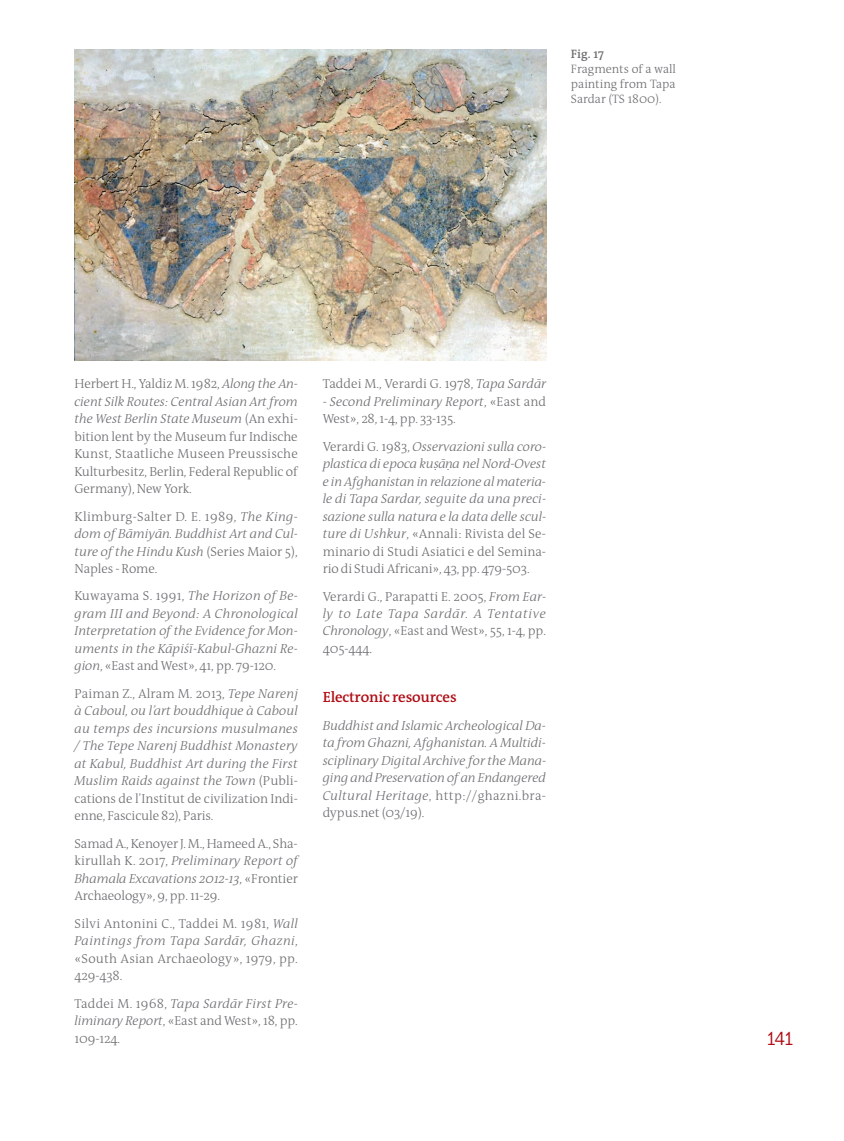
<style>
.page{position:relative;width:844px;height:1141px;background:#fff}
.page>*{position:absolute;margin:0;border:0;box-sizing:border-box;transform-origin:0 0}
.t1{font:300 21px "Conduit ITC";color:#b00d15}
.t2{font:600 14.88px "The Antiqua B6";letter-spacing:-.01em;color:#b00d15}
.t3{font:italic 300 13.12px/17.5px "The Antiqua B3 i";color:#6c6d70;text-align:justify}
.t4{font:300 13.12px/17.5px "The Antiqua B3";letter-spacing:-.005em;color:#6c6d70}
.t5{font:300 13.12px/27.5px "The Antiqua B3";letter-spacing:.015em;color:#6c6d70}
.t6{font:300 13.12px/17.5px "The Antiqua B3";letter-spacing:.02em;color:#6c6d70}
.t7{font:300 13.12px "The Antiqua B3";letter-spacing:.025em;color:#6c6d70}
.t8{font:italic 300 13.12px "The Antiqua B3 i";letter-spacing:.03em;color:#6c6d70}
.t9{font:italic 300 13.12px "The Antiqua B3 i";letter-spacing:.045em;color:#6c6d70}
.t10{font:300 12.25px/14.7px "The Antiqua B3";color:#6c6d70;text-align:justify}
.t11{font:600 12.25px "The Antiqua B6";color:#6c6d70}
.s1{font-family:"The Antiqua B3 i";font-style:italic}
.s2{font-family:"The Antiqua B3";font-style:normal}
</style>
<div class="page">
<img style="left:74px;top:50px;width:472px;height:310px">
<p class="t11" style="left:570px;top:48px;width:34px">Fig. 17</p>
<p class="t10" style="left:570px;top:62px;width:107px">Fragments of a wall painting from Tapa Sardar (TS 1800).</p>
<p class="t4" style="left:74px;top:376px;width:225px">Herbert H., Yaldiz M. 1982, <span class="s1">Along the An-</span></p>
<p class="t3" style="left:74px;top:393px;width:225px">cient Silk Routes: Central Asian Art from the West Berlin State Museum <span class="s2">(An exhi-</span></p>
<p class="t4" style="left:74px;top:428px;width:225px;text-align:justify">bition lent by the Museum fur Indische Kunst, Staatliche Museen Preussische Kulturbesitz, Berlin, Federal Republic of Germany), New York.</p>
<p class="t7" style="left:74px;top:509px;width:225px">Klimburg-Salter D. E. 1989, <span class="s1">The King-</span></p>
<p class="t3" style="left:74px;top:525px;width:225px">dom of Ba¯miya¯n. Buddhist Art and Cul&shy;ture of the Hindu Kush <span class="s2">(Series Maior 5),</span></p>
<p class="t4" style="left:74px;top:555px;width:225px;line-height:27.5px">Naples - Rome.<br>Kuwayama S. 1991, <span class="s1">The Horizon of Be-</span></p>
<p class="t3" style="left:74px;top:605px;width:225px">gram III and Beyond: A Chronological Interpretation of the Evidence for Mon&shy;uments in the Ka¯pis´i-Kabul-Ghazni Re-</p>
<p class="t4" style="left:74px;top:653px;width:225px;line-height:27.5px"><span class="s1">gion</span>, «East and West», 41, pp. 79-120.<br>Paiman Z., Alram M. 2013, <span class="s1">Tepe Narenj</span></p>
<p class="t3" style="left:74px;top:703px;width:225px">à Caboul, ou l’art bouddhique à Caboul au temps des incursions musulmanes / The Tepe Narenj Buddhist Monastery at Kabul, Buddhist Art during the First Muslim Raids against the Town <span class="s2">(Publi-</span></p>
<p class="t4" style="left:74px;top:790px;width:225px">cations de l’Institut de civilization Indi&shy;enne, Fascicule 82), Paris.</p>
<p class="t4" style="left:74px;top:835px;width:225px">Samad A., Kenoyer J. M., Hameed A., Sha-</p>
<p class="t3" style="left:74px;top:853px;width:225px"><span class="s2">kirullah K. 2017,</span> Preliminary Report of<br>Bhamala Excavations 2012-13<span class="s2">, «Frontier</span></p>
<p class="t5" style="left:74px;top:883px;width:225px">Archaeology», 9, pp. 11-29.<br>Silvi Antonini C., Taddei M. 1981, <span class="s1">Wall</span></p>
<p class="t8" style="left:74px;top:934px;width:225px">Paintings from Tapa Sarda¯r, Ghazni<span class="s2">,</span></p>
<p class="t5" style="left:74px;top:950px;width:225px;line-height:17.5px">«South Asian Archaeology», 1979, pp.<br>429-438.</p>
<p class="t3" style="left:74px;top:995px;width:225px"><span class="s2">Taddei M. 1968,</span> Tapa Sarda¯r First Pre-</p>
<p class="t4" style="left:74px;top:1012px;width:225px"><span class="s1">liminary Report</span>, «East and West», 18, pp.<br>109-124.</p>
<p class="t3" style="left:188px;top:640px;width:7px">¯</p>
<p class="t4" style="left:322px;top:376px;width:225px">Taddei M., Verardi G. 1978, <span class="s1">Tapa Sarda¯r</span></p>
<p class="t3" style="left:322px;top:393px;width:225px">- Second Preliminary Report<span class="s2">, «East and</span></p>
<p class="t4" style="left:322px;top:411px;width:135px">West», 28, 1-4, pp. 33-135.</p>
<p class="t3" style="left:322px;top:438px;width:225px"><span class="s2">Verardi G. 1983,</span> Osservazioni sulla coro&shy;plastica di epoca kus.a¯n. a nel Nord-Ovest e in Afghanistan in relazione al materia&shy;le di Tapa Sardar, seguite da una preci&shy;sazione sulla natura e la data delle scul-</p>
<p class="t4" style="left:322px;top:525px;width:225px;text-align:justify"><span class="s1">ture di Ushkur</span>, «Annali: Rivista del Se&shy;minario di Studi Asiatici e del Semina&shy;rio di Studi Africani», 43, pp. 479-503.</p>
<p class="t4" style="left:322px;top:588px;width:225px">Verardi G., Parapatti E. 2005, <span class="s1">From Ear-</span></p>
<p class="t9" style="left:322px;top:607px;width:225px">ly to Late Tapa Sarda¯r. A Tentative</p>
<p class="t4" style="left:322px;top:623px;width:225px"><span class="s1">Chronology</span>, «East and West», 55, 1-4, pp.<br>405-444.</p>
<p class="t2" style="left:322px;top:689px;width:135px">Electronic resources</p>
<p class="t3" style="left:322px;top:717px;width:225px">Buddhist and Islamic Archeological Da&shy;ta from Ghazni, Afghanistan. A Multidi&shy;sciplinary Digital Archive for the Mana&shy;ging and Preservation of an Endangered</p>
<p class="t6" style="left:322px;top:787px;width:225px"><span class="s1">Cultural Heritage</span>, http://ghazni.bra&shy;dypus.net (03/19).</p>
<h1 class="t1" style="left:765px;top:1027px;width:30px">141</h1>
</div>
